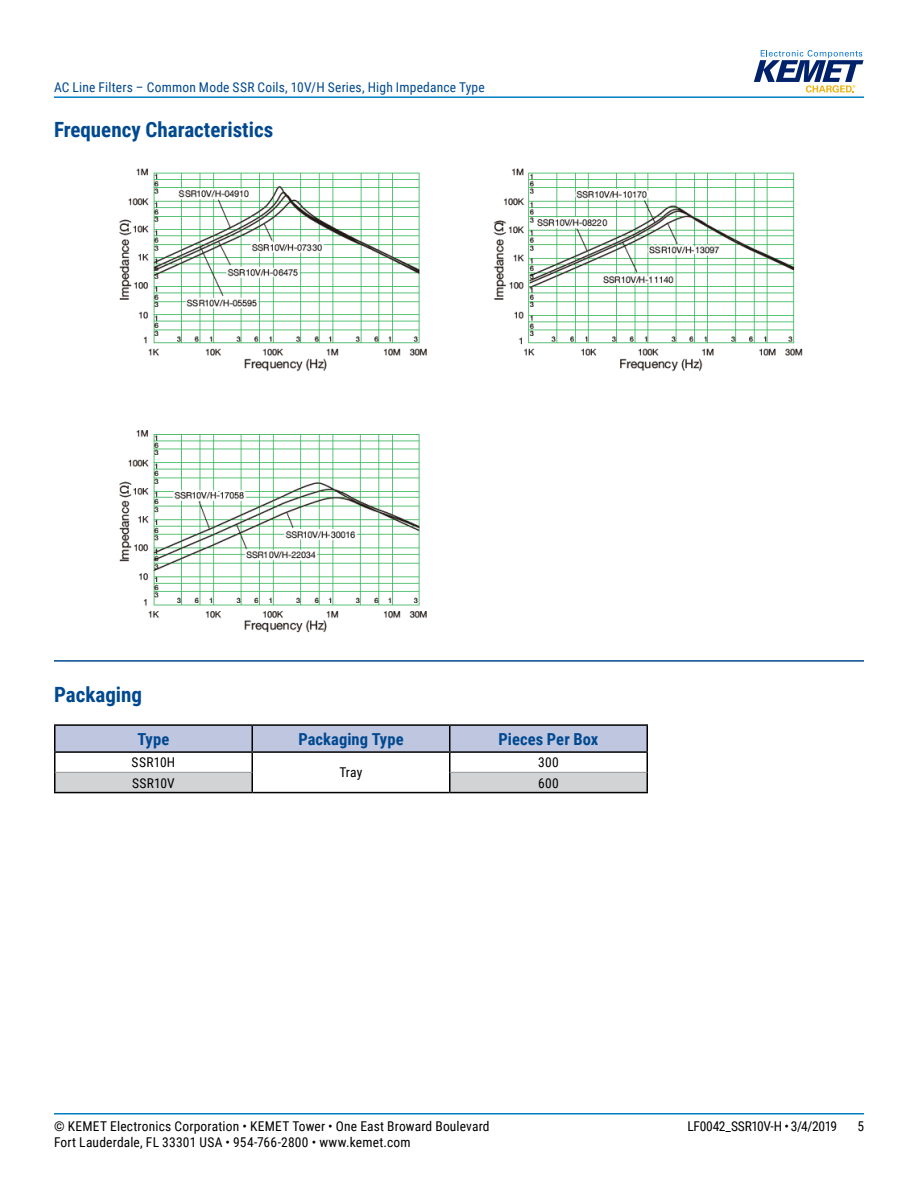
<style>
.page{position:relative;width:918px;height:1188px;background:#fff}
.page>*{position:absolute;margin:0;border:0;box-sizing:border-box;transform-origin:0 0}
.t1{font:700 21px "Roboto Condensed";color:#004990}
.t2{font:700 16.5px "Roboto Condensed";letter-spacing:.005em;color:#004990}
.t3{font:13.5px "Roboto Condensed";letter-spacing:.015em;color:#000}
.t4{font:13.5px "Roboto Condensed";letter-spacing:.015em;color:#004990}
.t5{font:13.5px "Roboto Condensed";letter-spacing:-.025em;color:#000}
</style>
<div class="page">
<hr style="left:54px;top:1113px;width:810px;height:2px;background:#007dc3">
<hr style="left:54px;top:96px;width:810px;height:2px;background:#007dc3">
<svg style="left:754px;top:50px;width:110px;height:43px"></svg>
<hr style="left:54px;top:660px;width:810px;height:2px;background:#004990">
<img style="left:119px;top:168px;width:684px;height:465px">
<hr style="left:54px;top:724px;width:198px;height:2px;background:#000">
<hr style="left:252px;top:724px;width:198px;height:2px;background:#000">
<hr style="left:450px;top:724px;width:198px;height:2px;background:#000">
<svg style="left:54px;top:725px;width:594px;height:68px"></svg>
<hr style="left:56px;top:772px;width:196px;height:1px;background:#939598">
<hr style="left:450px;top:772px;width:197px;height:1px;background:#939598">
<p class="t4" style="left:54px;top:78px;width:432px">AC Line Filters – Common Mode SSR Coils, 10V/H Series, High Impedance Type</p>
<h1 class="t1" style="left:54px;top:115px;width:221px">Frequency Characteristics</h1>
<h1 class="t1" style="left:54px;top:680px;width:90px">Packaging</h1>
<p class="t2" style="left:138px;top:727px;width:33px">Type</p>
<p class="t2" style="left:298px;top:727px;width:107px">Packaging Type</p>
<p class="t2" style="left:499px;top:727px;width:101px">Pieces Per Box</p>
<p class="t3" style="left:132px;top:753px;width:45px">SSR10H</p>
<p class="t3" style="left:340px;top:763px;width:24px">Tray</p>
<p class="t3" style="left:538px;top:753px;width:22px">300</p>
<p class="t3" style="left:132px;top:773px;width:44px">SSR10V</p>
<p class="t3" style="left:538px;top:773px;width:22px">600</p>
<p class="t3" style="left:54px;top:1116px;width:437px">© KEMET Electronics Corporation • KEMET Tower • One East Broward Boulevard</p>
<p class="t5" style="left:687px;top:1116px;width:151px">LF0042_SSR10V-H • 3/4/2019</p>
<p class="t3" style="left:857px;top:1116px;width:8px">5</p>
<p class="t3" style="left:54px;top:1133px;width:358px">Fort Lauderdale, FL 33301 USA • 954-766-2800 • www.kemet.com</p>
</div>
